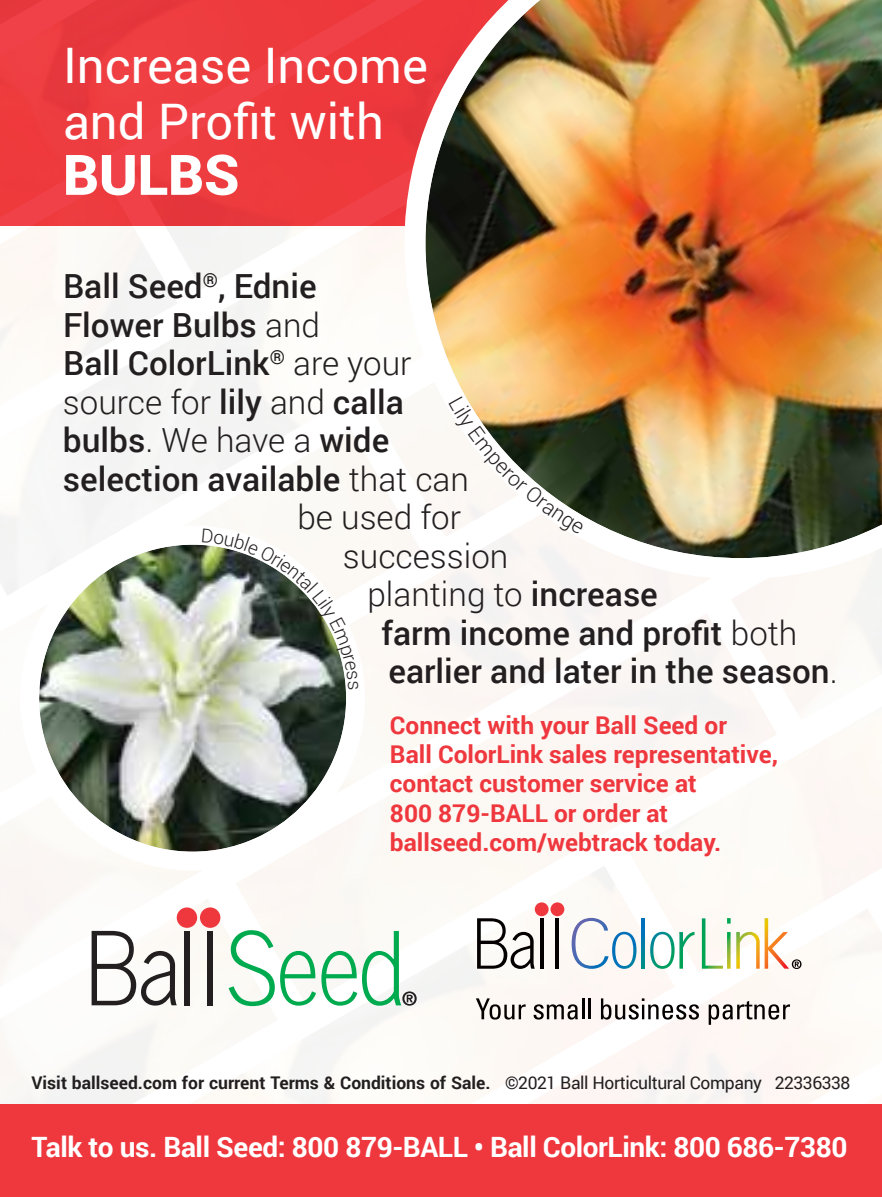
<style>
.page{position:relative;width:882px;height:1197px;background:#fff}
.page>*{position:absolute;margin:0;border:0;box-sizing:border-box;transform-origin:0 0}
.t1{font:900 56px "Roboto";color:#fff}
.t2{font:49px/56px "Roboto";color:#fff}
.t3{font:500 33.25px "Roboto";color:#231f20}
.t4{font:300 33.25px "Roboto";color:#231f20}
.t5{font:700 28px "Roboto";letter-spacing:-.015em;color:#fff}
.t6{font:700 24.5px/29.4px "Roboto";color:#ef373e}
.t7{font:700 17.5px "Roboto";color:#231f20}
.s1{font-weight:300}
.s2{font-weight:500}
.s3{font-weight:400}
</style>
<div class="page">
<div style="left:0;top:226px;width:882px;height:879px;background:#fcf9f5"></div>
<div style="left:0;top:0;width:882px;height:226px;background:#ef373e"></div>
<div style="left:0;top:1105px;width:882px;height:92px;background:#ef373e"></div>
<div style="left:30px;top:535px;width:326px;height:326px;background:#fff;border-radius:50%"></div>
<img style="left:39px;top:545px;width:307px;height:307px;border-radius:153px">
<div style="left:20px;top:526px;width:345px;height:345px;border:19px solid #fff;border-radius:50%"></div>
<img style="left:404px;top:0;width:478px;height:558px">
<div style="left:177px;top:907px;width:20px;height:21px;background:#ef373e;border-radius:50%"></div>
<div style="left:200px;top:907px;width:20px;height:21px;background:#ef373e;border-radius:50%"></div>
<svg style="left:92px;top:931px;width:85px;height:75px"></svg>
<div style="left:184px;top:931px;width:5px;height:74px;background:#231f20"></div>
<div style="left:208px;top:931px;width:5px;height:74px;background:#231f20"></div>
<svg style="left:229px;top:930px;width:188px;height:76px"></svg>
<svg style="left:650px;top:932px;width:45px;height:37px"></svg>
<svg style="left:641px;top:918px;width:4px;height:51px"></svg>
<svg style="left:572px;top:918px;width:65px;height:51px"></svg>
<div style="left:551px;top:902px;width:13px;height:14px;background:#ef373e;border-radius:50%"></div>
<div style="left:535px;top:902px;width:14px;height:14px;background:#ef373e;border-radius:50%"></div>
<hr style="left:556px;top:918px;width:3px;height:51px;background:#040000">
<hr style="left:540px;top:918px;width:3px;height:51px;background:#040000">
<svg style="left:477px;top:918px;width:58px;height:51px"></svg>
<svg style="left:476px;top:998px;width:50px;height:22px"></svg>
<svg style="left:533px;top:1004px;width:45px;height:16px"></svg>
<hr style="left:582px;top:998px;width:2px;height:21px;background:#040000">
<hr style="left:588px;top:998px;width:3px;height:21px;background:#040000">
<svg style="left:601px;top:998px;width:98px;height:22px"></svg>
<svg style="left:709px;top:1001px;width:81px;height:24px"></svg>
<svg style="left:702px;top:918px;width:100px;height:51px"></svg>
<svg style="left:202px;top:529px;width:157px;height:160px"></svg>
<svg style="left:449px;top:397px;width:135px;height:137px"></svg>
<h2 class="t2" style="left:63px;top:36px;width:366px">Increase Income and Profit with</h2>
<h1 class="t1" style="left:63px;top:135px;width:178px">BULBS</h1>
<p class="t3" style="left:63px;top:263px;width:255px">Ball Seed<sup>®</sup>, Ednie</p>
<p class="t3" style="left:63px;top:301px;width:259px">Flower Bulbs <span class="s1">and</span></p>
<p class="t3" style="left:63px;top:340px;width:350px">Ball ColorLink<sup>®</sup> <span class="s1">are your</span></p>
<p class="t4" style="left:63px;top:379px;width:342px">source for <span class="s2">lily</span> and <span class="s2">calla</span></p>
<p class="t3" style="left:63px;top:417px;width:328px">bulbs<span class="s1">. We have a</span> wide</p>
<p class="t3" style="left:63px;top:455px;width:408px">selection available <span class="s1">that can</span></p>
<p class="t4" style="left:297px;top:494px;width:165px">be used for</p>
<p class="t4" style="left:343px;top:533px;width:167px">succession</p>
<p class="t4" style="left:367px;top:571px;width:292px">planting to <span class="s2">increase</span></p>
<p class="t3" style="left:381px;top:609px;width:417px">farm income and profit <span class="s1">both</span></p>
<p class="t3" style="left:388px;top:648px;width:451px">earlier and later in the season<span class="s1">.</span></p>
<p class="t6" style="left:390px;top:709px;width:390px">Connect with your Ball Seed or<br>Ball ColorLink sales representative, contact customer service at<br>800 879‑BALL or order at ballseed.com/webtrack today.</p>
<p class="t7" style="left:32px;top:1070px;width:820px">Visit ballseed.com for current Terms &amp; Conditions of Sale. <span class="s3">©2021 Ball Horticultural Company 22336338</span></p>
<p class="t5" style="left:32px;top:1127px;width:817px">Talk to us. Ball Seed: 800 879-BALL • Ball ColorLink: 800 686-7380</p>
</div>
